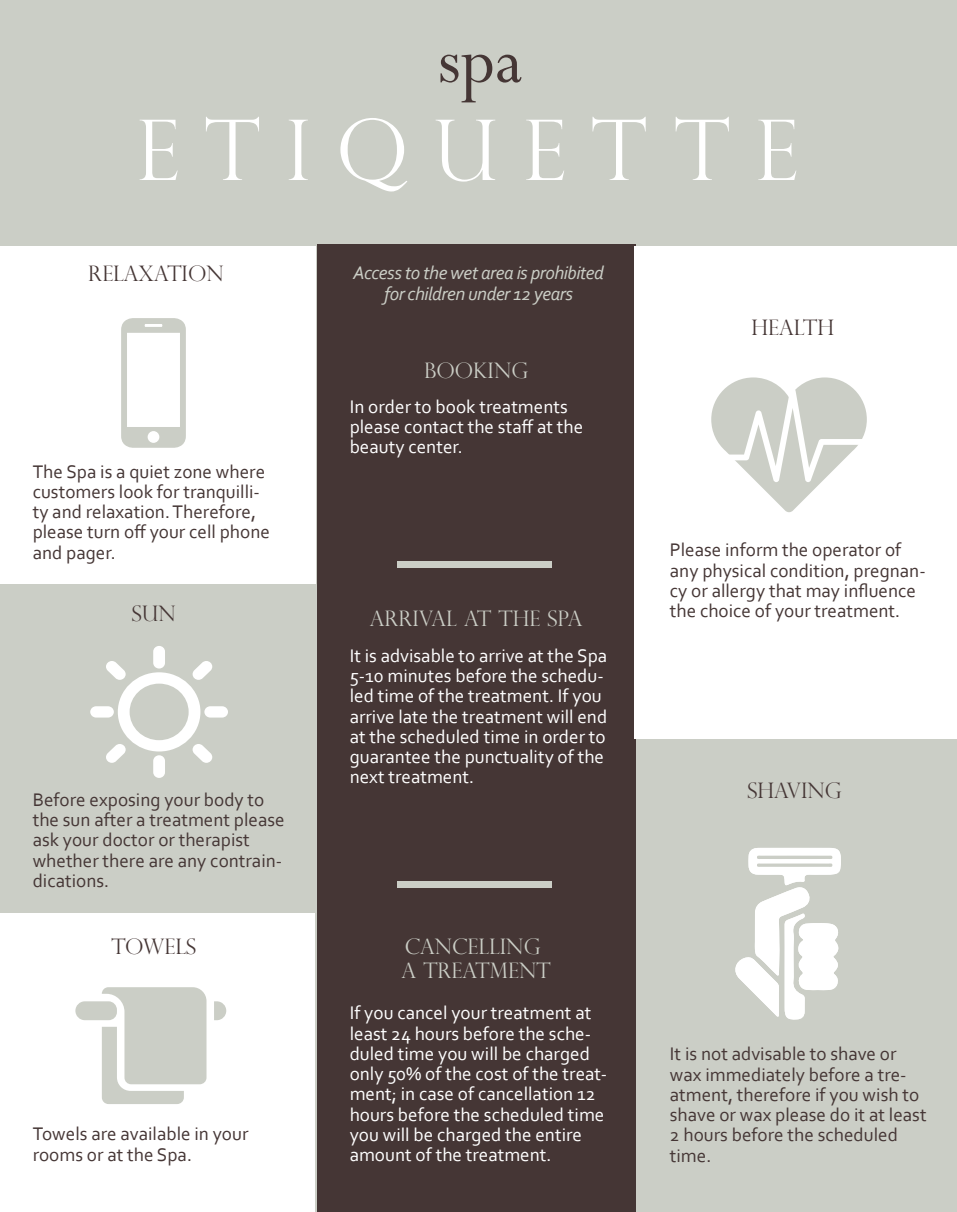
<style>
.page{position:relative;width:957px;height:1212px;background:#cbcec6}
.page>*{position:absolute;margin:0;border:0;box-sizing:border-box;transform-origin:0 0}
.t1{font:300 83.7px "Perpetua Titling";letter-spacing:.3em;color:#fff}
.t2{font:74.48px "Perpetua";color:#453635}
.t3{font:300 21.38px/23.6px "Perpetua Titling";color:#cbcec6}
.t4{font:300 21.38px "Perpetua Titling";color:#453635}
.t5{font:19.12px/20.2px "Corbel";color:#453635}
.t6{font:19.12px/20.2px "Corbel";color:#fff}
.t7{font:italic 19.12px/20.2px "Corbel";letter-spacing:-.025em;color:#cbcec6;text-align:center}
</style>
<div class="page">
<div style="left:317px;top:245px;width:318px;height:967px;background:#453635"></div>
<div style="left:0;top:246px;width:316px;height:338px;background:#fff"></div>
<div style="left:635px;top:246px;width:322px;height:492px;background:#fff"></div>
<div style="left:0;top:913px;width:314px;height:299px;background:#fff"></div>
<svg style="left:711px;top:377px;width:156px;height:135px"></svg>
<div style="left:397px;top:561px;width:154px;height:7px;background:#cbcec6"></div>
<div style="left:397px;top:881px;width:154px;height:7px;background:#cbcec6"></div>
<svg style="left:90px;top:646px;width:138px;height:132px"></svg>
<svg style="left:214px;top:1001px;width:12px;height:19px"></svg>
<div style="left:75px;top:1001px;width:42px;height:19px;background:#cbcec6;border-radius:9px"></div>
<svg style="left:102px;top:987px;width:104px;height:117px"></svg>
<svg style="left:121px;top:318px;width:65px;height:130px"></svg>
<svg style="left:735px;top:848px;width:106px;height:172px"></svg>
<hr style="left:956px;top:248px;width:1px;height:964px;background:#cbcec6">
<h2 class="t2" style="left:437px;top:13px;width:86px">spa</h2>
<h1 class="t1" style="left:137px;top:100px;width:663px">ETIQUETTE</h1>
<p class="t4" style="left:88px;top:260px;width:137px">RELAXATION</p>
<p class="t5" style="left:33px;top:461px;width:239px">The Spa is a quiet zone where customers look for tranquilli&shy;ty and relaxation. Therefore, please turn off your cell phone and pager.</p>
<p class="t4" style="left:132px;top:600px;width:46px">SUN</p>
<p class="t5" style="left:33px;top:789px;width:253px">Before exposing your body to the sun after a treatment please ask your doctor or therapist whether there are any contrain&shy;dications.</p>
<p class="t4" style="left:111px;top:933px;width:86px">TOWELS</p>
<p class="t5" style="left:33px;top:1123px;width:217px">Towels are available in your rooms or at the Spa.</p>
<p class="t7" style="left:353px;top:262px;width:252px">Access to the wet area is prohibited for children under 12 years</p>
<p class="t3" style="left:424px;top:358px;width:106px">BOOKING</p>
<p class="t6" style="left:350px;top:396px;width:235px">In order to book treatments please contact the staff at the beauty center.</p>
<p class="t3" style="left:370px;top:607px;width:214px">ARRIVAL AT THE SPA</p>
<p class="t6" style="left:350px;top:645px;width:259px">It is advisable to arrive at the Spa<br>5-10 minutes before the schedu&shy;led time of the treatment. If you arrive late the treatment will end at the scheduled time in order to guarantee the punctuality of the next treatment.</p>
<p class="t3" style="left:401px;top:934px;width:151px">CANCELLING<br>A TREATMENT</p>
<p class="t6" style="left:350px;top:1002px;width:259px">If you cancel your treatment at least 24 hours before the sche&shy;duled time you will be charged only 50% of the cost of the treat&shy;ment; in case of cancellation 12 hours before the scheduled time you will be charged the entire amount of the treatment.</p>
<p class="t4" style="left:751px;top:314px;width:84px">HEALTH</p>
<p class="t5" style="left:670px;top:539px;width:257px">Please inform the operator of any physical condition, pregnan&shy;cy or allergy that may influence the choice of your treatment.</p>
<p class="t4" style="left:747px;top:777px;width:96px">SHAVING</p>
<p class="t5" style="left:670px;top:1043px;width:258px">It is not advisable to shave or wax immediately before a tre&shy;atment, therefore if you wish to shave or wax please do it at least<br>2 hours before the scheduled time.</p>
</div>
